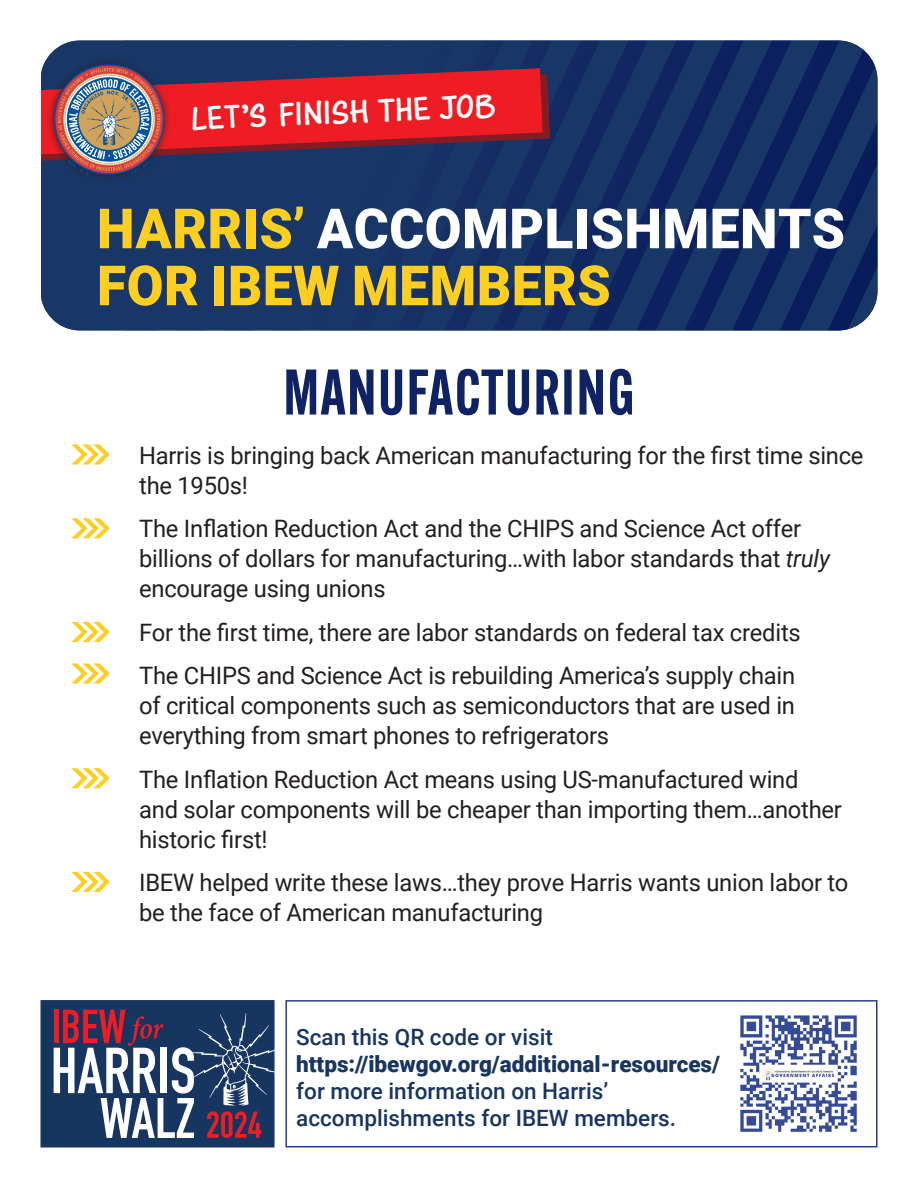
<style>
.page{position:relative;width:918px;height:1188px;background:#fff}
.page>*{position:absolute;margin:0;border:0;box-sizing:border-box;transform-origin:0 0}
.t1{font:600 63px "Alternate Gothic Cond ATF";letter-spacing:.02em;color:#0f2264}
.t2{font:900 55.5px/57px "Roboto";letter-spacing:.01em;color:#fece21;scale:.96 1}
.t3{font:700 39px "Maku";color:#fff}
.Paragraph_Style_1{font:24px/30px "Roboto";letter-spacing:-.01em;color:#231f20}
.t4{font:500 22.5px/27px "Roboto";color:#163561}
.s1{color:#fff}
.s2{font-style:italic}
.s3{font-weight:900}
</style>
<div class="page">
<svg style="left:71px;top:444px;width:39px;height:21px"></svg>
<svg style="left:71px;top:518px;width:39px;height:20px"></svg>
<svg style="left:71px;top:622px;width:39px;height:20px"></svg>
<svg style="left:71px;top:663px;width:39px;height:21px"></svg>
<svg style="left:71px;top:768px;width:39px;height:20px"></svg>
<svg style="left:71px;top:872px;width:39px;height:20px"></svg>
<svg style="left:41px;top:40px;width:836px;height:290px;background:#153165"></svg>
<div style="left:47px;top:57px;width:125px;height:125px;background:#231f20;opacity:.75"></div>
<svg style="left:41px;top:68px;width:502px;height:108px;background:#993748"></svg>
<img style="left:740px;top:1015px;width:117px;height:117px">
<div style="left:40px;top:1000px;width:235px;height:148px;background:#163561;border:2px solid #163561"></div>
<div style="left:285px;top:1000px;width:593px;height:148px;border:2px solid #253f8e"></div>
<svg style="left:54px;top:1010px;width:221px;height:128px"></svg>
<p class="t3" style="left:190px;top:93px;width:306px;rotate:-2deg">LET’S FINISH THE JOB</p>
<p class="t2" style="left:97px;top:198px;width:781px">HARRIS’ <span class="s1">ACCOMPLISHMENTS<br></span>FOR IBEW MEMBERS</p>
<p class="t1" style="left:283px;top:352px;width:353px">MANUFACTURING</p>
<p class="Paragraph_Style_1" style="left:139px;top:439px;width:726px">Harris is bringing back American manufacturing for the first time since the 1950s!</p>
<p class="Paragraph_Style_1" style="left:139px;top:513px;width:692px">The Inflation Reduction Act and the CHIPS and Science Act offer billions of dollars for manufacturing…with labor standards that <span class="s2">truly </span>encourage using unions</p>
<p class="Paragraph_Style_1" style="left:139px;top:616px;width:663px">For the first time, there are labor standards on federal tax credits</p>
<p class="Paragraph_Style_1" style="left:139px;top:660px;width:658px;text-align:justify">The CHIPS and Science Act is rebuilding America’s supply chain of critical components such as semiconductors that are used in everything from smart phones to refrigerators</p>
<p class="Paragraph_Style_1" style="left:139px;top:763px;width:704px">The Inflation Reduction Act means using US-manufactured wind and solar components will be cheaper than importing them…another historic first!</p>
<p class="Paragraph_Style_1" style="left:139px;top:867px;width:711px">IBEW helped write these laws…they prove Harris wants union labor to be the face of American manufacturing</p>
<h2 class="t4" style="left:296px;top:1022px;width:425px">Scan this QR code or visit <span class="s3">https://ibewgov.org/additional-resources/ </span>for more information on Harris’ accomplishments for IBEW members.</h2>
</div>
